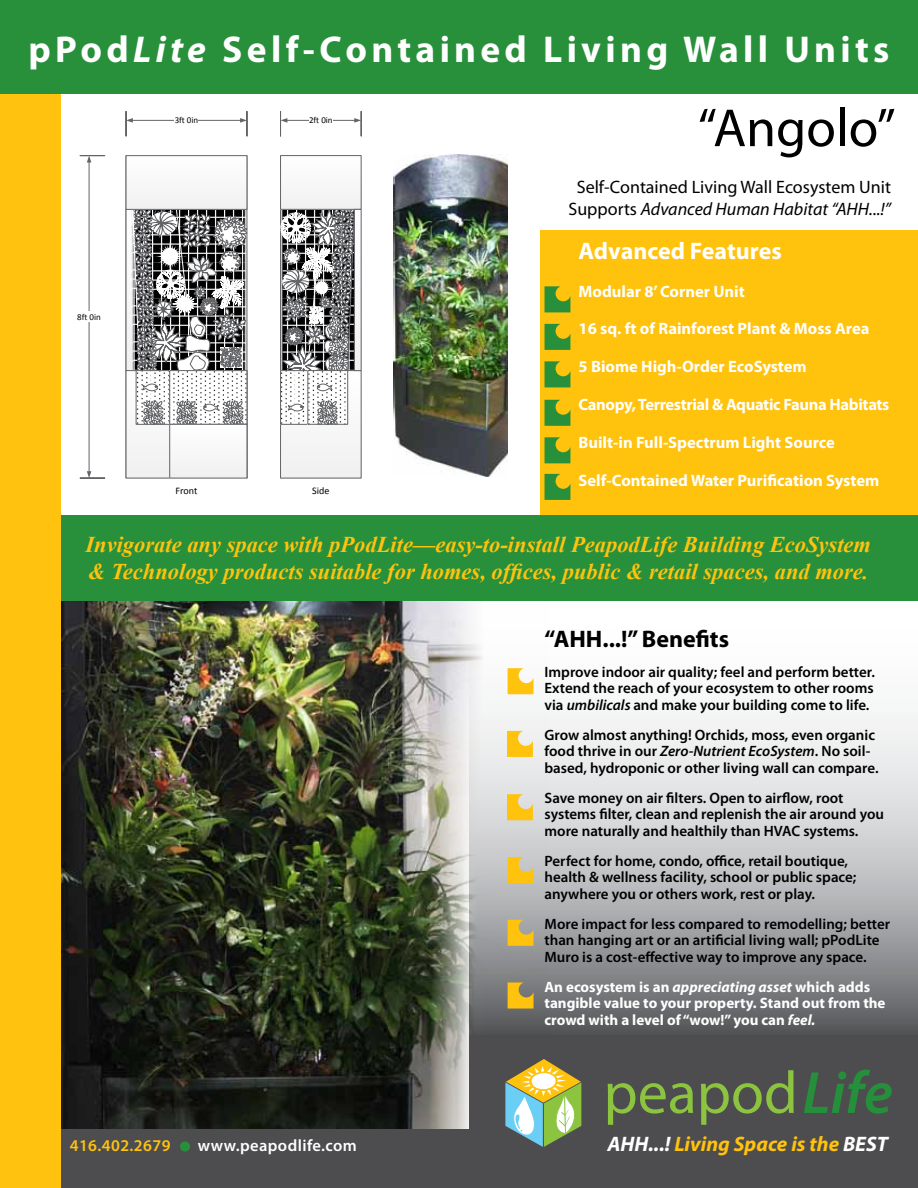
<style>
.page{position:relative;width:918px;height:1188px;background:#fff}
.page>*{position:absolute;margin:0;border:0;box-sizing:border-box;transform-origin:0 0}
.t1{font:54px "Myriad Pro";color:#000}
.t2{font:700 37.5px "Myriad Pro";letter-spacing:.115em;color:#fff}
.t3{font:700 24px "Myriad Pro";color:#000}
.t4{font:700 24px "Myriad Pro";color:#fff}
.t5{font:italic 700 22.5px/27px "Times New Roman";color:#ffc20e}
.t6{font:italic 700 21px "Myriad Pro";color:#ffc20d}
.t7{font:18px/21.6px "Myriad Pro";color:#000;text-align:center}
.t8{font:700 16.5px "Myriad Pro";color:#fff}
.t9{font:700 16.5px "Myriad Pro";letter-spacing:-.02em;color:#fff}
.t10{font:600 16.5px "Myriad Pro";letter-spacing:.025em;color:#fff}
.t11{font:600 16.5px "Myriad Pro";letter-spacing:.025em;color:#ffc20e}
.t12{font:600 15px/16.5px "Myriad Pro";color:#000}
.t13{font:700 15px/16.5px "Myriad Pro";color:#fff}
.t14{font:10.05px "CALIBRI";color:#000}
.t15{font:9px "CALIBRI";color:#000}
.s1{font-style:italic}
.s2{color:#fff}
</style>
<div class="page">
<svg style="left:550px;top:713px;width:368px;height:322px;background:#b7b8ba"></svg>
<img style="left:61px;top:601px;width:489px;height:529px">
<div style="left:0;top:1130px;width:918px;height:58px;background:#4d4d4f"></div>
<div style="left:470px;top:1035px;width:448px;height:126px;background:#4d4d4f"></div>
<img style="left:393px;top:154px;width:115px;height:323px">
<div style="left:541px;top:230px;width:377px;height:287px;background:#ffc20d"></div>
<hr style="left:89px;top:317px;width:1px;height:155px;background:#636467">
<hr style="left:89px;top:162px;width:1px;height:155px;background:#636467">
<svg style="left:80px;top:471px;width:25px;height:8px"></svg>
<svg style="left:80px;top:155px;width:25px;height:7px"></svg>
<div style="left:77px;top:311px;width:24px;height:11px;background:#fff"></div>
<hr style="left:132px;top:120px;width:54px;height:1px;background:#636467">
<hr style="left:186px;top:120px;width:55px;height:1px;background:#636467">
<svg style="left:126px;top:111px;width:7px;height:25px"></svg>
<svg style="left:240px;top:111px;width:8px;height:25px"></svg>
<div style="left:175px;top:115px;width:23px;height:11px;background:#fff"></div>
<hr style="left:287px;top:120px;width:34px;height:1px;background:#636467">
<hr style="left:321px;top:120px;width:34px;height:1px;background:#636467">
<svg style="left:280px;top:111px;width:7px;height:25px"></svg>
<svg style="left:354px;top:111px;width:8px;height:25px"></svg>
<div style="left:309px;top:115px;width:24px;height:11px;background:#fff"></div>
<svg style="left:127px;top:196px;width:121px;height:179px"></svg>
<div style="left:126px;top:156px;width:121px;height:53px;background:#f8f8f8"></div>
<div style="left:126px;top:155px;width:121px;height:55px;border:1px solid #636467"></div>
<div style="left:126px;top:371px;width:121px;height:107px;background:#f4f4f4"></div>
<svg style="left:138px;top:372px;width:30px;height:50px"></svg>
<div style="left:136px;top:370px;width:34px;height:54px;border:1px solid #636467"></div>
<svg style="left:172px;top:372px;width:73px;height:50px;fill:#fff"></svg>
<div style="left:170px;top:370px;width:77px;height:54px;border:1px solid #636467"></div>
<svg style="left:142px;top:384px;width:16px;height:7px"></svg>
<div style="left:281px;top:371px;width:80px;height:107px;background:#f4f4f4"></div>
<svg style="left:282px;top:391px;width:24px;height:31px"></svg>
<div style="left:280px;top:370px;width:28px;height:54px;border:1px solid #636467"></div>
<svg style="left:310px;top:391px;width:36px;height:31px"></svg>
<div style="left:308px;top:370px;width:40px;height:54px;border:1px solid #636467"></div>
<svg style="left:288px;top:404px;width:16px;height:7px"></svg>
<div style="left:281px;top:156px;width:80px;height:53px;background:#f9f9f9"></div>
<div style="left:280px;top:155px;width:81px;height:54px;border:1px solid #636467"></div>
<div style="left:354px;top:209px;width:7px;height:162px;background:#f7f7f7"></div>
<svg style="left:280px;top:193px;width:78px;height:198px"></svg>
<svg style="left:143px;top:400px;width:20px;height:25px"></svg>
<svg style="left:177px;top:400px;width:20px;height:24px"></svg>
<svg style="left:203px;top:400px;width:41px;height:24px"></svg>
<svg style="left:318px;top:400px;width:20px;height:25px"></svg>
<div style="left:170px;top:424px;width:77px;height:54px;background:#f8f8f8"></div>
<div style="left:170px;top:424px;width:77px;height:54px;border:1px solid #636467"></div>
<div style="left:61px;top:515px;width:857px;height:86px;background:#28903b"></div>
<div style="left:0;top:0;width:61px;height:1188px;background:#ffc20e"></div>
<div style="left:0;top:0;width:918px;height:94px;background:#28903b"></div>
<svg style="left:804px;top:1070px;width:88px;height:44px"></svg>
<svg style="left:608px;top:1083px;width:85px;height:42px"></svg>
<svg style="left:701px;top:1070px;width:93px;height:55px"></svg>
<svg style="left:505px;top:1059px;width:76px;height:88px"></svg>
<svg style="left:508px;top:668px;width:26px;height:26px"></svg>
<svg style="left:507px;top:731px;width:26px;height:26px"></svg>
<svg style="left:507px;top:794px;width:26px;height:26px"></svg>
<svg style="left:508px;top:857px;width:26px;height:26px"></svg>
<svg style="left:508px;top:920px;width:26px;height:26px"></svg>
<svg style="left:508px;top:982px;width:26px;height:27px"></svg>
<svg style="left:545px;top:286px;width:25px;height:26px"></svg>
<svg style="left:545px;top:324px;width:25px;height:26px"></svg>
<svg style="left:545px;top:361px;width:25px;height:26px"></svg>
<div style="left:180px;top:1142px;width:10px;height:10px;background:#28903b;border-radius:50%"></div>
<svg style="left:545px;top:400px;width:25px;height:26px"></svg>
<svg style="left:545px;top:437px;width:25px;height:26px"></svg>
<svg style="left:545px;top:474px;width:25px;height:26px"></svg>
<h2 class="t2" style="left:29px;top:24px;width:862px">pPod<span class="s1">Lite</span> Self-Contained Living Wall Units</h2>
<h1 class="t1" style="left:698px;top:95px;width:199px">“Angolo”</h1>
<p class="t7" style="left:569px;top:176px;width:324px">Self-Contained Living Wall Ecosystem Unit<br>Supports <span class="s1">Advanced Human Habitat “AHH...!”</span></p>
<h3 class="t4" style="left:579px;top:235px;width:205px">Advanced Features</h3>
<p class="t8" style="left:579px;top:280px;width:168px">Modular 8’ Corner Unit</p>
<p class="t8" style="left:579px;top:318px;width:292px">16 sq. ft of Rainforest Plant &amp; Moss Area</p>
<p class="t8" style="left:579px;top:356px;width:230px">5 Biome High-Order EcoSystem</p>
<p class="t9" style="left:579px;top:394px;width:312px">Canopy, Terrestrial &amp; Aquatic Fauna Habitats</p>
<p class="t8" style="left:579px;top:431px;width:258px">Built-in Full-Spectrum Light Source</p>
<p class="t8" style="left:579px;top:469px;width:302px">Self-Contained Water Purification System</p>
<p class="t15" style="left:175px;top:114px;width:25px">3ft 0in</p>
<p class="t15" style="left:309px;top:114px;width:25px">2ft 0in</p>
<p class="t15" style="left:77px;top:311px;width:25px">8ft 0in</p>
<p class="t14" style="left:175px;top:484px;width:24px">Front</p>
<p class="t14" style="left:312px;top:484px;width:19px">Side</p>
<h3 class="t5" style="left:85px;top:530px;width:787px">Invigorate any space with pPodLite—easy-to-install PeapodLife Building EcoSystem &amp; Technology products suitable for homes, offices, public &amp; retail spaces, and more.</h3>
<p class="t11" style="left:70px;top:1135px;width:102px">416.402.2679</p>
<p class="t10" style="left:198px;top:1135px;width:161px">www.peapodlife.com</p>
<h3 class="t3" style="left:545px;top:623px;width:186px">“AHH...!” Benefits</h3>
<p class="t12" style="left:545px;top:663px;width:332px;text-align:justify">Improve indoor air quality; feel and perform better.<br>Extend the reach of your ecosystem to other rooms via <span class="s1">umbilicals</span> and make your building come to life.</p>
<p class="t12" style="left:545px;top:726px;width:336px">Grow almost anything! Orchids, moss, even organic food thrive in our <span class="s1">Zero-Nutrient EcoSystem</span>. No soil&shy;based, hydroponic or other living wall can compare.</p>
<p class="t12" style="left:545px;top:789px;width:341px">Save money on air filters. Open to airflow, root systems filter, clean and replenish the air around you more naturally and healthily than HVAC systems.</p>
<p class="t12" style="left:545px;top:852px;width:313px">Perfect for home, condo, office, retail boutique, health &amp; wellness facility, school or public space; anywhere you or others work, rest or play.</p>
<p class="t12" style="left:545px;top:915px;width:347px">More impact for less compared to remodelling; better than hanging art or an artificial living wall; pPodLite<br>Muro is a cost-effective way to improve any space.</p>
<p class="t13" style="left:545px;top:978px;width:343px">An ecosystem is an <span class="s1">appreciating asset</span> which adds tangible value to your property. Stand out from the crowd with a level of “wow!” you can <span class="s1">feel.</span></p>
<h3 class="t6" style="left:608px;top:1130px;width:282px"><span class="s2">AHH...!</span> Living Space is the <span class="s2">BEST</span></h3>
</div>
